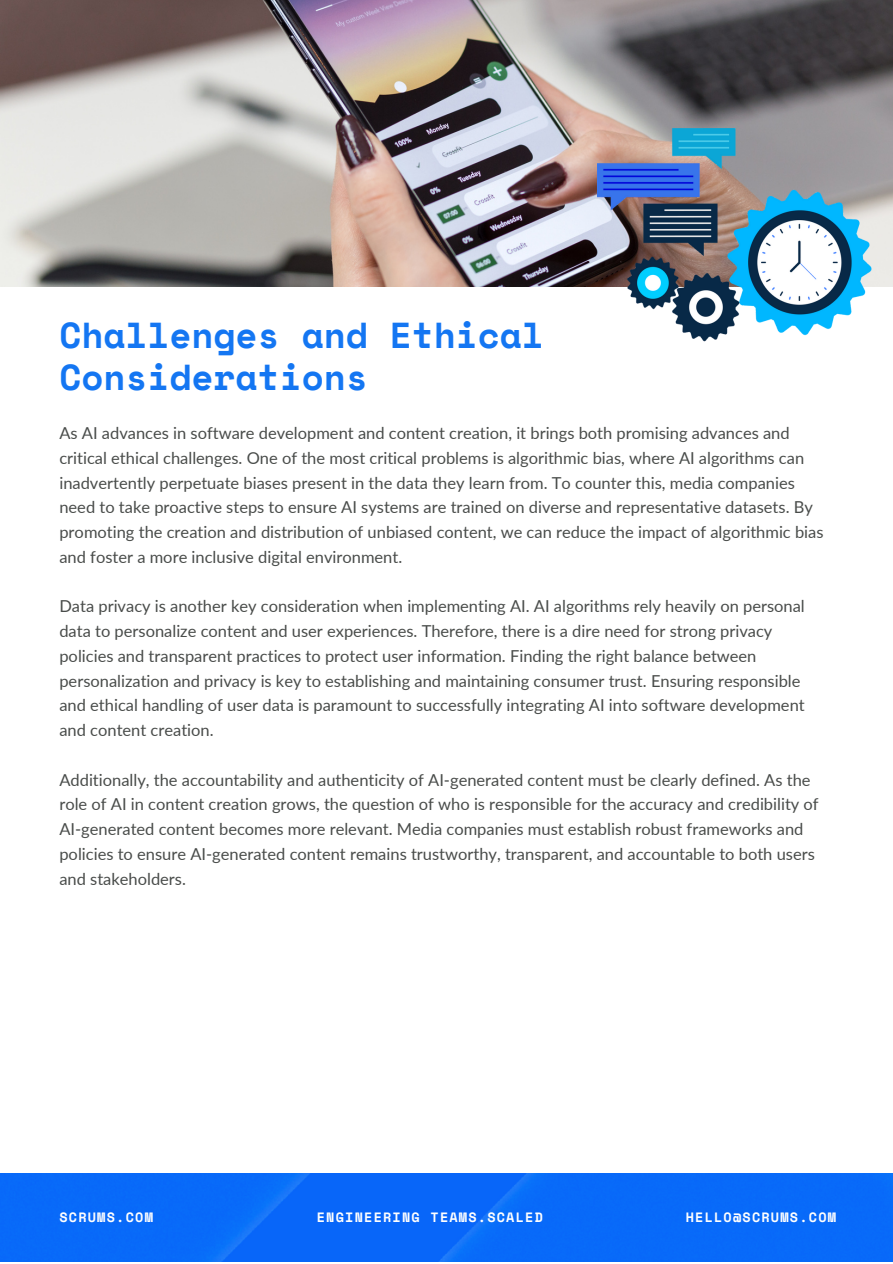
<style>
.page{position:relative;width:893px;height:1264px;background:#fff}
.page>*{position:absolute;margin:0;border:0;box-sizing:border-box;transform-origin:0 0}
.t1{font:700 36px/42.8px "Space Mono";color:#1476f2}
.t2{font:16.5px/24.8px "Lato";color:#494c4a}
.t3{font:700 13.5px "Space Mono";letter-spacing:.09em;color:#fff}
</style>
<div class="page">
<img style="left:0;top:0;width:892px;height:286px">
<img style="left:597px;top:129px;width:295px;height:213px">
<div style="left:0;top:1173px;width:892px;height:88px;background:#0869f9"></div>
<p class="t1" style="left:59px;top:312px;width:486px">Challenges and Ethical<br>Considerations</p>
<p class="t2" style="left:59px;top:420px;width:765px">As AI advances in software development and content creation, it brings both promising advances and critical ethical challenges. One of the most critical problems is algorithmic bias, where AI algorithms can inadvertently perpetuate biases present in the data they learn from. To counter this, media companies need to take proactive steps to ensure AI systems are trained on diverse and representative datasets. By promoting the creation and distribution of unbiased content, we can reduce the impact of algorithmic bias and foster a more inclusive digital environment.</p>
<p class="t2" style="left:59px;top:593px;width:746px">Data privacy is another key consideration when implementing AI. AI algorithms rely heavily on personal data to personalize content and user experiences. Therefore, there is a dire need for strong privacy policies and transparent practices to protect user information. Finding the right balance between personalization and privacy is key to establishing and maintaining consumer trust. Ensuring responsible and ethical handling of user data is paramount to successfully integrating AI into software development and content creation.</p>
<p class="t2" style="left:59px;top:766px;width:760px">Additionally, the accountability and authenticity of AI-generated content must be clearly defined. As the role of AI in content creation grows, the question of who is responsible for the accuracy and credibility of AI-generated content becomes more relevant. Media companies must establish robust frameworks and policies to ensure AI-generated content remains trustworthy, transparent, and accountable to both users and stakeholders.</p>
<p class="t3" style="left:59px;top:1206px;width:95px">SCRUMS.COM</p>
<p class="t3" style="left:317px;top:1206px;width:228px">ENGINEERING TEAMS.SCALED</p>
<p class="t3" style="left:685px;top:1206px;width:152px">HELLO@SCRUMS.COM</p>
</div>
